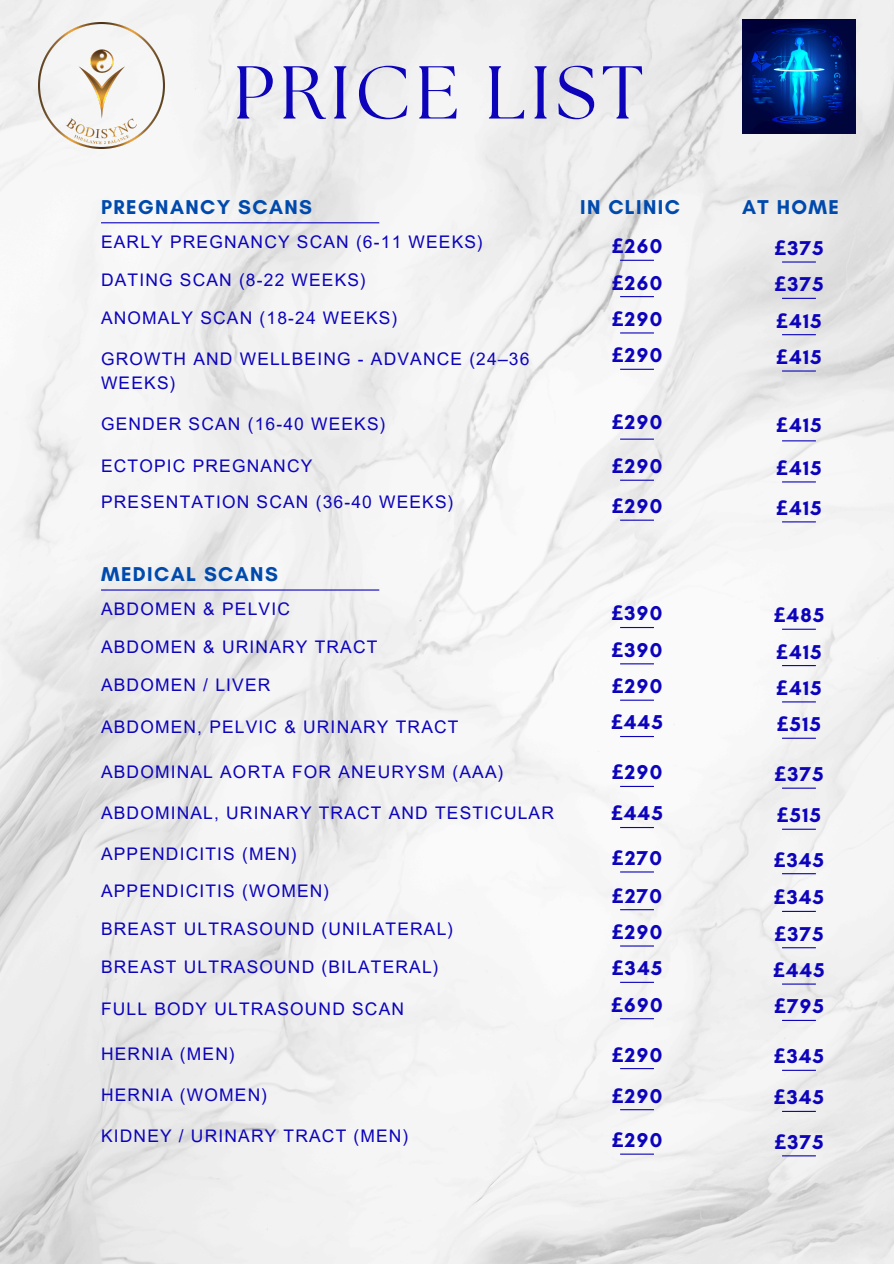
<style>
.page{position:relative;width:894px;height:1264px;background:#fff}
.page>*{position:absolute;margin:0;border:0;box-sizing:border-box;transform-origin:0 0}
.t1{font:74.7px "The Seasons";letter-spacing:.065em;color:#0c03bb}
.t2{font:700 20.4px "Glacial Indifference";letter-spacing:.07em;color:#0c03bb}
.t3{font:700 20.4px "Glacial Indifference";letter-spacing:.07em;color:#004aad}
.t4{font:17.4px/23.7px "Arial MT Pro";letter-spacing:.07em;color:#0c03bb}
.s1{font-family:"Noto Sans"}
</style>
<div class="page">
<img style="left:0;top:0;width:893px;height:1263px">
<hr style="left:620px;top:260px;width:33px;height:1px;background:#0c03bb">
<hr style="left:620px;top:296px;width:33px;height:1px;background:#0c03bb">
<hr style="left:620px;top:332px;width:33px;height:1px;background:#0c03bb">
<hr style="left:620px;top:369px;width:33px;height:1px;background:#0c03bb">
<hr style="left:101px;top:222px;width:278px;height:1px;background:#0c03bb">
<hr style="left:781px;top:261px;width:34px;height:1px;background:#0c03bb">
<hr style="left:781px;top:298px;width:34px;height:1px;background:#0c03bb">
<hr style="left:781px;top:334px;width:34px;height:1px;background:#0c03bb">
<hr style="left:781px;top:370px;width:34px;height:1px;background:#0c03bb">
<hr style="left:620px;top:438px;width:33px;height:1px;background:#0c03bb">
<hr style="left:781px;top:440px;width:34px;height:1px;background:#0c03bb">
<hr style="left:620px;top:479px;width:33px;height:2px;background:#0c03bb">
<hr style="left:781px;top:481px;width:34px;height:1px;background:#0c03bb">
<hr style="left:620px;top:519px;width:33px;height:1px;background:#0c03bb">
<hr style="left:781px;top:521px;width:34px;height:1px;background:#0c03bb">
<hr style="left:620px;top:627px;width:33px;height:1px;background:#0c03bb">
<hr style="left:620px;top:663px;width:33px;height:1px;background:#0c03bb">
<hr style="left:620px;top:699px;width:33px;height:1px;background:#0c03bb">
<hr style="left:620px;top:736px;width:33px;height:1px;background:#0c03bb">
<hr style="left:101px;top:589px;width:278px;height:1px;background:#0c03bb">
<hr style="left:781px;top:628px;width:34px;height:2px;background:#0c03bb">
<hr style="left:781px;top:665px;width:34px;height:1px;background:#0c03bb">
<hr style="left:781px;top:701px;width:34px;height:1px;background:#0c03bb">
<hr style="left:781px;top:737px;width:34px;height:1px;background:#0c03bb">
<hr style="left:620px;top:785px;width:33px;height:2px;background:#0c03bb">
<hr style="left:781px;top:787px;width:34px;height:1px;background:#0c03bb">
<hr style="left:620px;top:827px;width:33px;height:1px;background:#0c03bb">
<hr style="left:781px;top:828px;width:34px;height:1px;background:#0c03bb">
<hr style="left:620px;top:871px;width:33px;height:1px;background:#0c03bb">
<hr style="left:781px;top:873px;width:34px;height:1px;background:#0c03bb">
<hr style="left:620px;top:909px;width:33px;height:1px;background:#0c03bb">
<hr style="left:620px;top:945px;width:33px;height:1px;background:#0c03bb">
<hr style="left:620px;top:981px;width:33px;height:1px;background:#0c03bb">
<hr style="left:620px;top:1018px;width:33px;height:1px;background:#0c03bb">
<hr style="left:781px;top:910px;width:34px;height:2px;background:#0c03bb">
<hr style="left:781px;top:947px;width:34px;height:1px;background:#0c03bb">
<hr style="left:781px;top:983px;width:34px;height:1px;background:#0c03bb">
<hr style="left:781px;top:1019px;width:34px;height:1px;background:#0c03bb">
<hr style="left:620px;top:1068px;width:33px;height:1px;background:#0c03bb">
<hr style="left:781px;top:1069px;width:34px;height:1px;background:#0c03bb">
<hr style="left:620px;top:1109px;width:33px;height:1px;background:#0c03bb">
<hr style="left:781px;top:1110px;width:34px;height:1px;background:#0c03bb">
<hr style="left:620px;top:1153px;width:33px;height:1px;background:#0c03bb">
<hr style="left:781px;top:1155px;width:34px;height:1px;background:#0c03bb">
<img style="left:742px;top:19px;width:113px;height:114px">
<img style="left:38px;top:23px;width:126px;height:126px">
<p class="t1" style="left:233px;top:59px;width:411px">PRICE LIST</p>
<p class="t3" style="left:101px;top:194px;width:212px">PREGNANCY SCANS</p>
<p class="t4" style="left:101px;top:232px;width:383px">EARLY PREGNANCY SCAN (6-11 WEEKS)</p>
<p class="t2" style="left:774px;top:235px;width:51px"><span class="s1">£</span>375</p>
<p class="t2" style="left:774px;top:272px;width:51px"><span class="s1">£</span>375</p>
<h2 class="t2" style="left:776px;top:308px;width:47px"><span class="s1">£</span>415</h2>
<h2 class="t2" style="left:776px;top:344px;width:47px"><span class="s1">£</span>415</h2>
<h2 class="t3" style="left:580px;top:194px;width:101px">IN CLINIC</h2>
<h2 class="t3" style="left:742px;top:194px;width:98px">AT HOME</h2>
<h2 class="t2" style="left:611px;top:234px;width:52px"><span class="s1">£</span>260</h2>
<p class="t2" style="left:611px;top:270px;width:52px"><span class="s1">£</span>260</p>
<p class="t2" style="left:611px;top:306px;width:52px"><span class="s1">£</span>290</p>
<p class="t2" style="left:611px;top:343px;width:52px"><span class="s1">£</span>290</p>
<h2 class="t4" style="left:101px;top:270px;width:266px">DATING SCAN (8-22 WEEKS)</h2>
<h2 class="t4" style="left:101px;top:308px;width:298px">ANOMALY SCAN (18-24 WEEKS)</h2>
<h2 class="t4" style="left:101px;top:349px;width:430px">GROWTH AND WELLBEING - ADVANCE (24–36<br>WEEKS)</h2>
<h2 class="t4" style="left:101px;top:414px;width:286px">GENDER SCAN (16-40 WEEKS)</h2>
<h2 class="t4" style="left:101px;top:456px;width:213px">ECTOPIC PREGNANCY</h2>
<p class="t4" style="left:101px;top:492px;width:354px">PRESENTATION SCAN (36-40 WEEKS)</p>
<h2 class="t2" style="left:611px;top:409px;width:52px"><span class="s1">£</span>290</h2>
<h2 class="t2" style="left:776px;top:412px;width:47px"><span class="s1">£</span>415</h2>
<p class="t2" style="left:611px;top:454px;width:52px"><span class="s1">£</span>290</p>
<p class="t2" style="left:776px;top:455px;width:47px"><span class="s1">£</span>415</p>
<p class="t2" style="left:611px;top:493px;width:52px"><span class="s1">£</span>290</p>
<h2 class="t2" style="left:776px;top:495px;width:47px"><span class="s1">£</span>415</h2>
<p class="t3" style="left:101px;top:561px;width:178px">MEDICAL SCANS</p>
<h2 class="t4" style="left:101px;top:599px;width:190px">ABDOMEN &amp; PELVIC</h2>
<h2 class="t2" style="left:773px;top:602px;width:52px"><span class="s1">£</span>485</h2>
<p class="t2" style="left:776px;top:639px;width:47px"><span class="s1">£</span>415</p>
<p class="t2" style="left:776px;top:675px;width:47px"><span class="s1">£</span>415</p>
<p class="t2" style="left:776px;top:711px;width:46px"><span class="s1">£</span>515</p>
<h2 class="t2" style="left:611px;top:601px;width:52px"><span class="s1">£</span>390</h2>
<h2 class="t2" style="left:611px;top:637px;width:52px"><span class="s1">£</span>390</h2>
<h2 class="t2" style="left:611px;top:673px;width:52px"><span class="s1">£</span>290</h2>
<p class="t2" style="left:611px;top:710px;width:53px"><span class="s1">£</span>445</p>
<p class="t4" style="left:101px;top:637px;width:278px">ABDOMEN &amp; URINARY TRACT</p>
<p class="t4" style="left:101px;top:675px;width:171px">ABDOMEN / LIVER</p>
<h2 class="t4" style="left:101px;top:716px;width:359px">ABDOMEN, PELVIC &amp; URINARY TRACT</h2>
<h2 class="t4" style="left:101px;top:762px;width:404px">ABDOMINAL AORTA FOR ANEURYSM (AAA)</h2>
<h2 class="t4" style="left:101px;top:803px;width:454px">ABDOMINAL, URINARY TRACT AND TESTICULAR</h2>
<h2 class="t4" style="left:101px;top:844px;width:197px">APPENDICITIS (MEN)</h2>
<h2 class="t2" style="left:611px;top:760px;width:52px"><span class="s1">£</span>290</h2>
<p class="t2" style="left:774px;top:761px;width:51px"><span class="s1">£</span>375</p>
<p class="t2" style="left:611px;top:801px;width:53px"><span class="s1">£</span>445</p>
<h2 class="t2" style="left:776px;top:802px;width:46px"><span class="s1">£</span>515</h2>
<h2 class="t2" style="left:611px;top:845px;width:52px"><span class="s1">£</span>270</h2>
<p class="t2" style="left:773px;top:847px;width:52px"><span class="s1">£</span>345</p>
<h2 class="t2" style="left:611px;top:883px;width:52px"><span class="s1">£</span>270</h2>
<h2 class="t2" style="left:611px;top:919px;width:52px"><span class="s1">£</span>290</h2>
<h2 class="t2" style="left:611px;top:955px;width:52px"><span class="s1">£</span>345</h2>
<h2 class="t2" style="left:611px;top:992px;width:53px"><span class="s1">£</span>690</h2>
<h2 class="t4" style="left:101px;top:881px;width:230px">APPENDICITIS (WOMEN)</h2>
<h2 class="t2" style="left:773px;top:885px;width:52px"><span class="s1">£</span>345</h2>
<h2 class="t2" style="left:774px;top:921px;width:51px"><span class="s1">£</span>375</h2>
<h2 class="t2" style="left:773px;top:957px;width:53px"><span class="s1">£</span>445</h2>
<h2 class="t2" style="left:773px;top:993px;width:51px"><span class="s1">£</span>795</h2>
<h2 class="t4" style="left:101px;top:919px;width:354px">BREAST ULTRASOUND (UNILATERAL)</h2>
<h2 class="t4" style="left:101px;top:957px;width:339px">BREAST ULTRASOUND (BILATERAL)</h2>
<h2 class="t4" style="left:101px;top:998px;width:304px">FULL BODY ULTRASOUND SCAN</h2>
<h2 class="t4" style="left:101px;top:1044px;width:135px">HERNIA (MEN)</h2>
<h2 class="t4" style="left:101px;top:1085px;width:168px">HERNIA (WOMEN)</h2>
<h2 class="t4" style="left:101px;top:1126px;width:309px">KIDNEY / URINARY TRACT (MEN)</h2>
<h2 class="t2" style="left:611px;top:1042px;width:52px"><span class="s1">£</span>290</h2>
<h2 class="t2" style="left:773px;top:1043px;width:52px"><span class="s1">£</span>345</h2>
<h2 class="t2" style="left:611px;top:1083px;width:52px"><span class="s1">£</span>290</h2>
<h2 class="t2" style="left:773px;top:1084px;width:52px"><span class="s1">£</span>345</h2>
<h2 class="t2" style="left:611px;top:1127px;width:52px"><span class="s1">£</span>290</h2>
<h2 class="t2" style="left:774px;top:1129px;width:51px"><span class="s1">£</span>375</h2>
</div>
